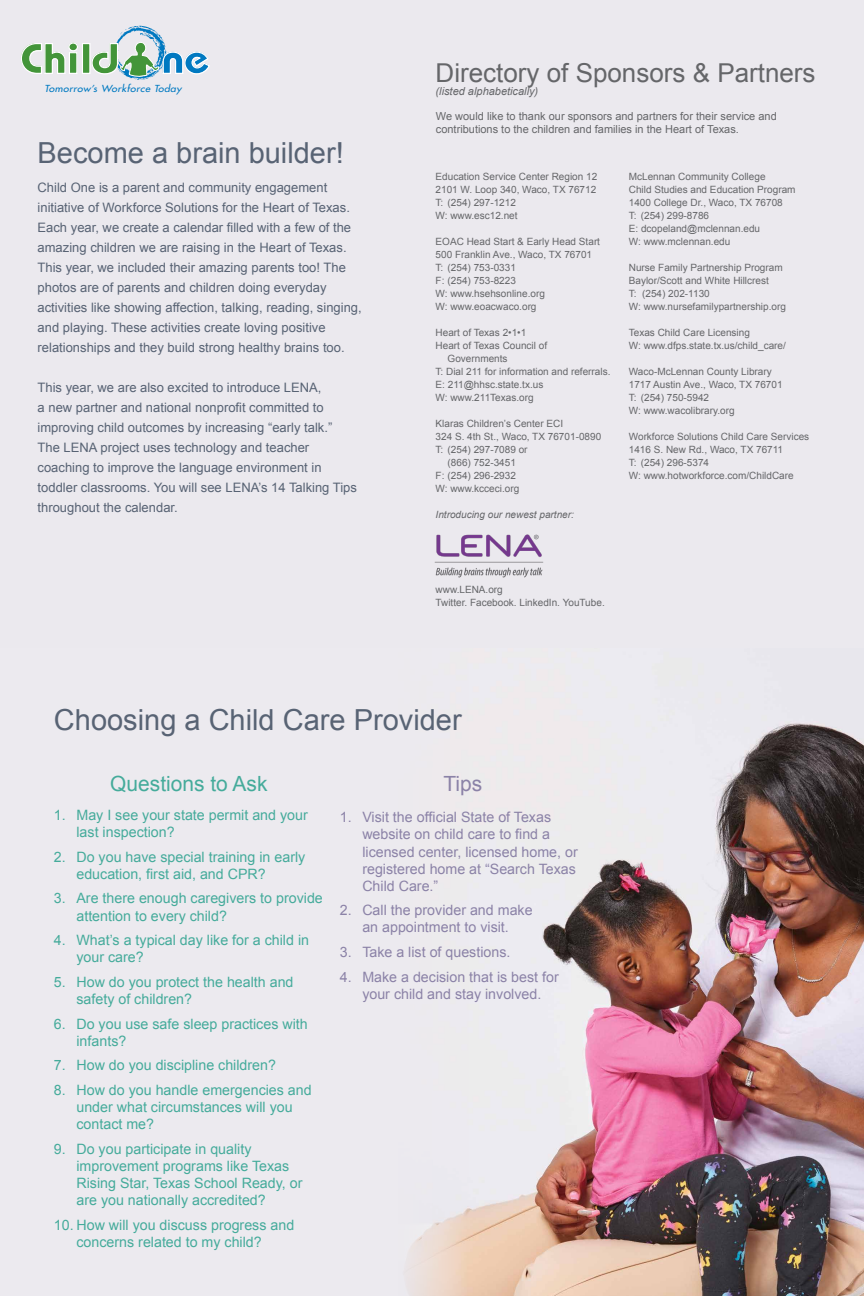
<style>
.page{position:relative;width:864px;height:1296px;background:#fff}
.page>*{position:absolute;margin:0;border:0;box-sizing:border-box;transform-origin:0 0}
.t1{font:700 42.6px "Bauhaus";color:#439539;scale:1.1 1}
.t2{font:29px "Arial";color:#586374}
.t3{font:26px "Arial";color:#656669}
.t4{font:21px "Arial";color:#45ab9b}
.t5{font:21px "Arial";color:#8b82a7}
.t6{font:14.3px/17.1px "Arial";color:#45ab9b}
.t7{font:14.3px/17.1px "Arial";color:#8b82a7;text-align:center}
.t8{font:13px/20px "Arial";color:#586374}
.t9{font:11px/13px "Arial";color:#656669}
.t10{font:italic 11px "Arial";color:#656669}
.t11{font:10px/13px "Arial";color:#656669}
.t12{font:italic 10px "Arial";color:#656669}
.t13{font:italic 9.5px "Futura";letter-spacing:.04em;color:#0079c1;scale:1.1 1}
.s1{color:#0079c1}
</style>
<div class="page">
<div style="left:0;top:0;width:864px;height:648px;background:#ebe9ee"></div>
<div style="left:0;top:648px;width:864px;height:648px;background:#eceaef"></div>
<img style="left:406px;top:723px;width:458px;height:573px">
<svg style="left:21px;top:42px;width:57px;height:32px"></svg>
<div style="left:82px;top:43px;width:9px;height:31px;border:1px solid #fff"></div>
<svg style="left:92px;top:26px;width:117px;height:54px"></svg>
<img style="left:434px;top:534px;width:110px;height:44px">
<h1 class="t1" style="left:20px;top:32px;width:174px">Child <span class="s1">ne</span></h1>
<p class="t13" style="left:45px;top:82px;width:126px">Tomorrow’s Workforce Today</p>
<h2 class="t2" style="left:38px;top:134px;width:308px">Become a brain builder!</h2>
<p class="t8" style="left:38px;top:178px;width:326px">Child One is a parent and community engagement initiative of Workforce Solutions for the Heart of Texas.<br>Each year, we create a calendar filled with a few of the amazing children we are raising in the Heart of Texas.<br>This year, we included their amazing parents too! The photos are of parents and children doing everyday activities like showing affection, talking, reading, singing, and playing. These activities create loving positive relationships and they build strong healthy brains too.</p>
<p class="t8" style="left:38px;top:377px;width:321px">This year, we are also excited to introduce LENA,<br>a new partner and national nonprofit committed to improving child outcomes by increasing “early talk.” The LENA project uses technology and teacher coaching to improve the language environment in toddler classrooms. You will see LENA’s 14 Talking Tips throughout the calendar.</p>
<h3 class="t3" style="left:436px;top:56px;width:382px">Directory of Sponsors &amp; Partners</h3>
<p class="t10" style="left:436px;top:84px;width:104px">(listed alphabetically)</p>
<p class="t9" style="left:436px;top:110px;width:342px">We would like to thank our sponsors and partners for their service and contributions to the children and families in the Heart of Texas.</p>
<p class="t11" style="left:436px;top:170px;width:163px">Education Service Center Region 12<br>2101 W. Loop 340, Waco, TX 76712<br>T: (254) 297-1212<br>W: www.esc12.net</p>
<p class="t11" style="left:436px;top:235px;width:166px">EOAC Head Start &amp; Early Head Start<br>500 Franklin Ave., Waco, TX 76701<br>T: (254) 753-0331<br>F: (254) 753-8223<br>W: www.hsehsonline.org<br>W: www.eoacwaco.org</p>
<p class="t11" style="left:436px;top:326px;width:92px">Heart of Texas 2•1•1</p>
<p class="t11" style="left:436px;top:339px;width:113px">Heart of Texas Council of</p>
<p class="t11" style="left:448px;top:352px;width:62px">Governments</p>
<p class="t11" style="left:436px;top:365px;width:176px">T: Dial 211 for information and referrals.</p>
<p class="t11" style="left:436px;top:378px;width:109px">E: 211@hhsc.state.tx.us</p>
<p class="t11" style="left:436px;top:391px;width:99px">W: www.211Texas.org</p>
<p class="t11" style="left:436px;top:417px;width:129px">Klaras Children’s Center ECI</p>
<p class="t11" style="left:436px;top:430px;width:167px">324 S. 4th St., Waco, TX 76701-0890</p>
<p class="t11" style="left:436px;top:443px;width:94px">T: (254) 297-7089 or</p>
<p class="t11" style="left:448px;top:456px;width:70px">(866) 752-3451</p>
<p class="t11" style="left:436px;top:469px;width:82px">F: (254) 296-2932</p>
<p class="t11" style="left:436px;top:482px;width:85px">W: www.kcceci.org</p>
<p class="t12" style="left:436px;top:508px;width:140px">Introducing our newest partner:</p>
<p class="t11" style="left:629px;top:170px;width:168px">McLennan Community College<br>Child Studies and Education Program<br>1400 College Dr., Waco, TX 76708<br>T: (254) 299-8786<br>E: dcopeland@mclennan.edu<br>W: www.mclennan.edu</p>
<p class="t11" style="left:629px;top:261px;width:159px">Nurse Family Partnership Program<br>Baylor/Scott and White Hillcrest<br>T: (254) 202-1130<br>W: www.nursefamilypartnership.org</p>
<p class="t11" style="left:629px;top:326px;width:159px">Texas Child Care Licensing<br>W: www.dfps.state.tx.us/child_care/</p>
<p class="t11" style="left:629px;top:365px;width:155px">Waco-McLennan County Library<br>1717 Austin Ave., Waco, TX 76701<br>T: (254) 750-5942<br>W: www.wacolibrary.org</p>
<p class="t11" style="left:629px;top:430px;width:182px">Workforce Solutions Child Care Services<br>1416 S. New Rd., Waco, TX 76711<br>T: (254) 296-5374<br>W: www.hotworkforce.com/ChildCare</p>
<p class="t11" style="left:436px;top:583px;width:171px">www.LENA.org<br>Twitter. Facebook. LinkedIn. YouTube.</p>
<h2 class="t2" style="left:54px;top:701px;width:409px">Choosing a Child Care Provider</h2>
<h3 class="t4" style="left:110px;top:770px;width:159px">Questions to Ask</h3>
<h3 class="t6" style="left:76px;top:807px;width:233px;text-indent:-23px">1. May I see your state permit and your last inspection?</h3>
<h3 class="t6" style="left:76px;top:848px;width:230px;text-indent:-23px">2. Do you have special training in early education, first aid, and CPR?</h3>
<h3 class="t6" style="left:76px;top:890px;width:248px;text-indent:-23px">3. Are there enough caregivers to provide attention to every child?</h3>
<h3 class="t6" style="left:76px;top:932px;width:234px;text-indent:-23px">4. What’s a typical day like for a child in your care?</h3>
<h3 class="t6" style="left:76px;top:974px;width:219px;text-indent:-23px">5. How do you protect the health and safety of children?</h3>
<h3 class="t6" style="left:76px;top:1015px;width:233px;text-indent:-23px">6. Do you use safe sleep practices with infants?</h3>
<h3 class="t6" style="left:54px;top:1057px;width:224px">7. How do you discipline children?</h3>
<h3 class="t6" style="left:76px;top:1082px;width:237px;text-indent:-23px">8. How do you handle emergencies and under what circumstances will you contact me?</h3>
<h3 class="t6" style="left:76px;top:1141px;width:228px;text-indent:-23px">9. Do you participate in quality improvement programs like Texas Rising Star, Texas School Ready, or are you nationally accredited?</h3>
<h3 class="t6" style="left:76px;top:1217px;width:219px;text-indent:-23px">10. How will you discuss progress and concerns related to my child?</h3>
<h3 class="t5" style="left:444px;top:770px;width:40px">Tips</h3>
<h3 class="t7" style="left:362px;top:809px;width:217px;text-align:left;text-indent:-23px">1. Visit the official State of Texas website on child care to find a licensed center, licensed home, or registered home at “Search Texas<br>Child Care.”</h3>
<h3 class="t7" style="left:340px;top:902px;width:194px">2. Call the provider and make an appointment to visit.</h3>
<h3 class="t7" style="left:340px;top:944px;width:172px">3. Take a list of questions.</h3>
<h3 class="t7" style="left:340px;top:968px;width:220px">4. Make a decision that is best for your child and stay involved.</h3>
</div>
